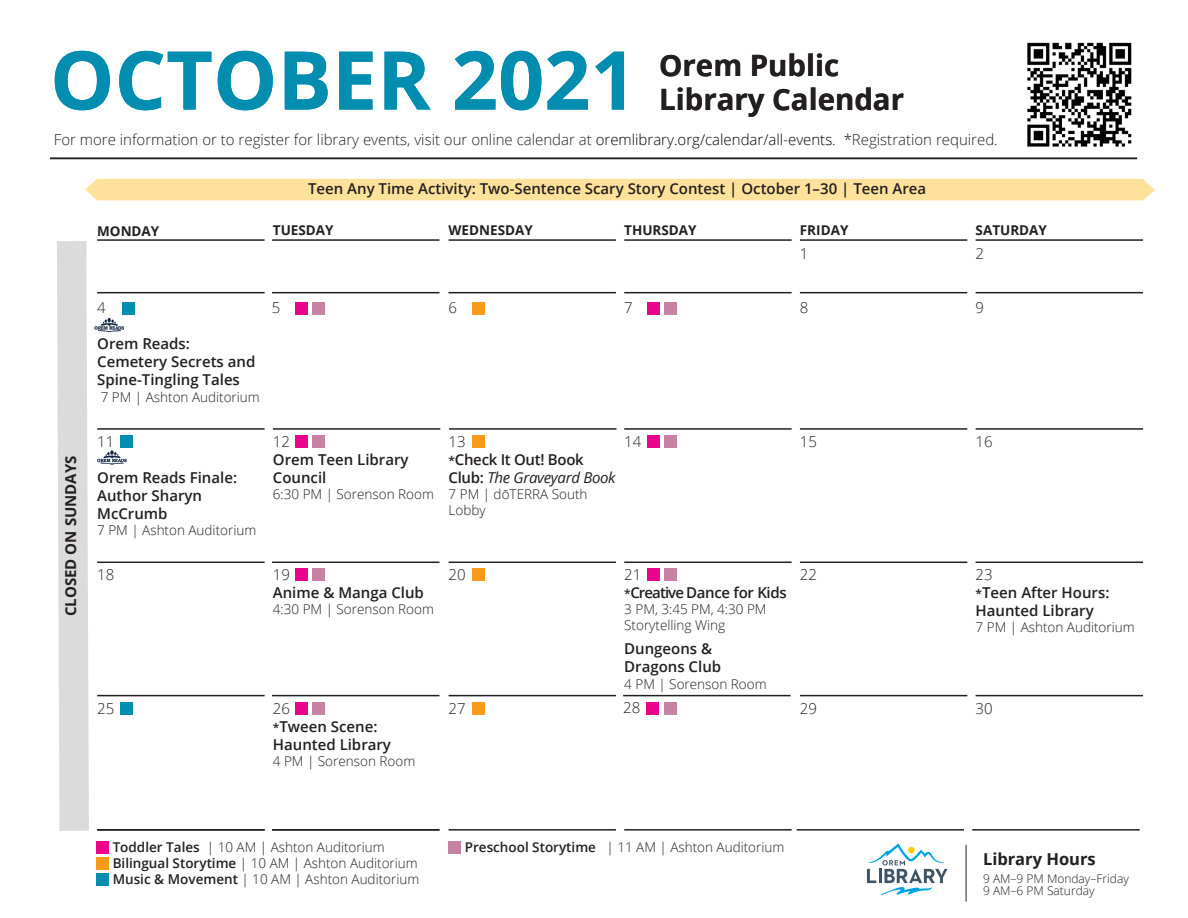
<style>
.page{position:relative;width:1188px;height:918px;background:#fff}
.page>*{position:absolute;margin:0;border:0;box-sizing:border-box;transform-origin:0 0}
.t1{font:700 81px "Open Sans";color:#008db0}
.t2{font:700 29.4px/33.8px "Open Sans";color:#231f20}
.Subhead{font:700 16.5px "Open Sans";color:#231f20}
.event{font:600 15px/18px "Open Sans";color:#231f20}
.t3{font:300 15px "Open Sans";color:#231f20}
.event-2{font:600 15px/18px "Open Sans";letter-spacing:-.02em;color:#231f20}
.t4{font:700 15px "Open Sans";color:#231f20}
.time_place{font:300 13.5px/16.2px "Open Sans";color:#231f20}
.t5{font:700 13.5px "Open Sans";color:#231f20}
.hours{font:300 12px "Open Sans";color:#231f20}
.s1{color:#000}
.s2{font-size:12px}
.s3{font-weight:400;font-style:italic}
.s4{font-weight:600}
</style>
<div class="page">
<div style="left:85px;top:179px;width:1070px;height:21px;background:#fee29c"></div>
<hr style="left:623px;top:695px;width:168px;height:1px;background:#231f20">
<hr style="left:797px;top:829px;width:167px;height:2px;background:#231f20">
<hr style="left:972px;top:829px;width:168px;height:2px;background:#231f20">
<svg style="left:95px;top:318px;width:29px;height:14px"></svg>
<svg style="left:97px;top:450px;width:30px;height:15px"></svg>
<div style="left:312px;top:703px;width:13px;height:12px;background:#c781a2"></div>
<div style="left:312px;top:569px;width:13px;height:12px;background:#c781a2"></div>
<div style="left:312px;top:435px;width:13px;height:13px;background:#c781a2"></div>
<div style="left:312px;top:302px;width:13px;height:12px;background:#c781a2"></div>
<div style="left:664px;top:435px;width:13px;height:13px;background:#c781a2"></div>
<div style="left:664px;top:302px;width:13px;height:12px;background:#c781a2"></div>
<div style="left:664px;top:569px;width:13px;height:12px;background:#c781a2"></div>
<div style="left:664px;top:703px;width:13px;height:12px;background:#c781a2"></div>
<hr style="left:97px;top:292px;width:168px;height:1px;background:#231f20">
<hr style="left:97px;top:239px;width:168px;height:2px;background:#231f20">
<hr style="left:272px;top:239px;width:167px;height:2px;background:#231f20">
<hr style="left:449px;top:239px;width:167px;height:2px;background:#231f20">
<hr style="left:624px;top:239px;width:168px;height:2px;background:#231f20">
<hr style="left:800px;top:239px;width:167px;height:2px;background:#231f20">
<hr style="left:976px;top:239px;width:167px;height:2px;background:#231f20">
<hr style="left:272px;top:292px;width:167px;height:1px;background:#231f20">
<hr style="left:449px;top:292px;width:167px;height:1px;background:#231f20">
<hr style="left:624px;top:292px;width:168px;height:1px;background:#231f20">
<hr style="left:800px;top:292px;width:167px;height:1px;background:#231f20">
<hr style="left:976px;top:292px;width:167px;height:1px;background:#231f20">
<hr style="left:97px;top:428px;width:168px;height:2px;background:#231f20">
<hr style="left:273px;top:428px;width:167px;height:2px;background:#231f20">
<hr style="left:449px;top:428px;width:167px;height:2px;background:#231f20">
<hr style="left:624px;top:428px;width:168px;height:2px;background:#231f20">
<hr style="left:800px;top:428px;width:167px;height:2px;background:#231f20">
<hr style="left:976px;top:428px;width:167px;height:2px;background:#231f20">
<hr style="left:97px;top:562px;width:168px;height:1px;background:#231f20">
<hr style="left:272px;top:562px;width:167px;height:1px;background:#231f20">
<hr style="left:449px;top:562px;width:167px;height:1px;background:#231f20">
<hr style="left:624px;top:562px;width:168px;height:1px;background:#231f20">
<hr style="left:800px;top:562px;width:167px;height:1px;background:#231f20">
<hr style="left:976px;top:562px;width:167px;height:1px;background:#231f20">
<hr style="left:97px;top:695px;width:168px;height:1px;background:#231f20">
<hr style="left:272px;top:695px;width:167px;height:1px;background:#231f20">
<hr style="left:449px;top:695px;width:167px;height:1px;background:#231f20">
<hr style="left:800px;top:695px;width:167px;height:1px;background:#231f20">
<hr style="left:976px;top:695px;width:167px;height:1px;background:#231f20">
<hr style="left:97px;top:829px;width:168px;height:2px;background:#231f20">
<hr style="left:272px;top:829px;width:167px;height:2px;background:#231f20">
<hr style="left:449px;top:829px;width:167px;height:2px;background:#231f20">
<hr style="left:624px;top:829px;width:168px;height:2px;background:#231f20">
<img style="left:1027px;top:42px;width:105px;height:105px">
<hr style="left:50px;top:158px;width:1087px;height:1px;background:#231f20">
<div style="left:472px;top:703px;width:13px;height:12px;background:#f89a1c"></div>
<div style="left:472px;top:569px;width:13px;height:12px;background:#f89a1c"></div>
<div style="left:472px;top:435px;width:13px;height:13px;background:#f89a1c"></div>
<div style="left:472px;top:302px;width:13px;height:12px;background:#f89a1c"></div>
<div style="left:295px;top:703px;width:12px;height:12px;background:#ed028c"></div>
<div style="left:295px;top:569px;width:12px;height:12px;background:#ed028c"></div>
<div style="left:295px;top:435px;width:12px;height:13px;background:#ed028c"></div>
<div style="left:295px;top:302px;width:12px;height:12px;background:#ed028c"></div>
<svg style="left:867px;top:843px;width:81px;height:52px"></svg>
<hr style="left:966px;top:845px;width:1px;height:57px;background:#231f20">
<div style="left:647px;top:435px;width:12px;height:13px;background:#ed028c"></div>
<div style="left:647px;top:302px;width:12px;height:12px;background:#ed028c"></div>
<div style="left:647px;top:569px;width:12px;height:12px;background:#ed028c"></div>
<div style="left:646px;top:703px;width:12px;height:12px;background:#ed028c"></div>
<div style="left:120px;top:435px;width:13px;height:13px;background:#008db0"></div>
<div style="left:122px;top:302px;width:13px;height:12px;background:#008db0"></div>
<div style="left:120px;top:703px;width:13px;height:12px;background:#008db0"></div>
<div style="left:96px;top:873px;width:13px;height:12px;background:#008db0"></div>
<div style="left:96px;top:857px;width:13px;height:13px;background:#f89a1c"></div>
<div style="left:96px;top:841px;width:13px;height:13px;background:#ed028c"></div>
<div style="left:449px;top:841px;width:12px;height:13px;background:#c781a2"></div>
<svg style="left:57px;top:241px;width:32px;height:590px;background:#dfdedf"></svg>
<p class="t1" style="left:50px;top:23px;width:588px">OCTOBER 2021</p>
<p class="t2" style="left:659px;top:47px;width:246px">Orem Public<br>Library Calendar</p>
<p class="t3" style="left:54px;top:130px;width:946px">For more information or to register for library events, visit our online calendar at <span class="s1">oremlibrary.org/calendar/all-events</span>. *Registration required.</p>
<p class="event" style="left:308px;top:180px;width:620px">Teen Any Time Activity: Two-Sentence Scary Story Contest | October 1–30 | Teen Area</p>
<p class="t5" style="left:97px;top:222px;width:64px">MONDAY</p>
<p class="t5" style="left:273px;top:220px;width:62px">TUESDAY</p>
<p class="t5" style="left:449px;top:220px;width:86px">WEDNESDAY</p>
<p class="t5" style="left:624px;top:220px;width:74px">THURSDAY</p>
<p class="t5" style="left:800px;top:220px;width:50px">FRIDAY</p>
<p class="t5" style="left:976px;top:220px;width:73px">SATURDAY</p>
<p class="t4" style="left:60px;top:616px;width:162px;rotate:-90deg">CLOSED ON SUNDAYS</p>
<p class="t3" style="left:800px;top:243px;width:10px">1</p>
<p class="t3" style="left:97px;top:298px;width:10px">4</p>
<p class="event" style="left:97px;top:335px;width:160px">Orem Reads:<br>Cemetery Secrets and<br>Spine-Tingling Tales</p>
<p class="time_place" style="left:101px;top:388px;width:161px">7 PM | Ashton Auditorium</p>
<p class="t3" style="left:97px;top:431px;width:19px">11</p>
<p class="event" style="left:97px;top:468px;width:141px">Orem Reads Finale:<br>Author Sharyn<br>McCrumb</p>
<p class="time_place" style="left:97px;top:522px;width:161px">7 PM | Ashton Auditorium</p>
<p class="t3" style="left:97px;top:564px;width:19px">18</p>
<p class="t3" style="left:272px;top:298px;width:10px">5</p>
<p class="t3" style="left:273px;top:431px;width:19px">12</p>
<p class="event" style="left:273px;top:450px;width:137px">Orem Teen Library<br>Council</p>
<p class="time_place" style="left:273px;top:486px;width:163px">6:30 PM | Sorenson Room</p>
<p class="t3" style="left:273px;top:564px;width:19px">19</p>
<p class="event" style="left:273px;top:583px;width:153px">Anime &amp; Manga Club</p>
<p class="time_place" style="left:273px;top:601px;width:163px">4:30 PM | Sorenson Room</p>
<p class="t3" style="left:97px;top:698px;width:19px">25</p>
<p class="t3" style="left:273px;top:698px;width:19px">26</p>
<p class="event" style="left:273px;top:717px;width:120px"><span class="s2">*</span>Tween Scene:<br>Haunted Library</p>
<p class="time_place" style="left:273px;top:753px;width:144px">4 PM | Sorenson Room</p>
<p class="t3" style="left:449px;top:298px;width:10px">6</p>
<p class="t3" style="left:624px;top:298px;width:10px">7</p>
<p class="t3" style="left:800px;top:298px;width:10px">8</p>
<p class="t3" style="left:449px;top:431px;width:19px">13</p>
<p class="event-2" style="left:449px;top:450px;width:169px"><span class="s2">*</span>Check It Out! Book<br>Club: <span class="s3">The Graveyard Book</span></p>
<p class="time_place" style="left:449px;top:486px;width:140px">7 PM | dōTERRA South<br>Lobby</p>
<p class="t3" style="left:624px;top:431px;width:19px">14</p>
<p class="t3" style="left:800px;top:431px;width:19px">15</p>
<p class="t3" style="left:449px;top:564px;width:19px">20</p>
<p class="t3" style="left:449px;top:698px;width:19px">27</p>
<p class="t3" style="left:624px;top:564px;width:19px">21</p>
<p class="event-2" style="left:624px;top:583px;width:164px"><span class="s2">*</span>Creative Dance for Kids</p>
<p class="time_place" style="left:624px;top:601px;width:144px">3 PM, 3:45 PM, 4:30 PM<br>Storytelling Wing</p>
<p class="event" style="left:624px;top:640px;width:98px">Dungeons &amp;<br>Dragons Club</p>
<p class="time_place" style="left:624px;top:675px;width:144px">4 PM | Sorenson Room</p>
<p class="t3" style="left:623px;top:698px;width:19px">28</p>
<p class="t3" style="left:800px;top:564px;width:19px">22</p>
<p class="t3" style="left:800px;top:698px;width:19px">29</p>
<p class="time_place" style="left:113px;top:838px;width:274px"><span class="s4">Toddler Tales</span> | 10 AM | Ashton Auditorium</p>
<p class="time_place" style="left:113px;top:854px;width:307px"><span class="s4">Bilingual Storytime</span> | 10 AM | Ashton Auditorium</p>
<p class="time_place" style="left:113px;top:871px;width:308px"><span class="s4">Music &amp; Movement</span> | 10 AM | Ashton Auditorium</p>
<p class="time_place" style="left:465px;top:838px;width:321px"><span class="s4">Preschool Storytime</span> | 11 AM | Ashton Auditorium</p>
<p class="t3" style="left:976px;top:243px;width:10px">2</p>
<p class="t3" style="left:976px;top:298px;width:10px">9</p>
<p class="t3" style="left:976px;top:431px;width:19px">16</p>
<p class="t3" style="left:976px;top:564px;width:19px">23</p>
<p class="event" style="left:976px;top:583px;width:135px"><span class="s2">*</span>Teen After Hours:<br>Haunted Library</p>
<p class="time_place" style="left:976px;top:619px;width:161px">7 PM | Ashton Auditorium</p>
<p class="t3" style="left:976px;top:698px;width:19px">30</p>
<p class="Subhead" style="left:983px;top:847px;width:114px">Library Hours</p>
<p class="hours" style="left:983px;top:870px;width:147px">9 AM–9 PM Monday–Friday</p>
<p class="hours" style="left:983px;top:882px;width:113px">9 AM–6 PM Saturday</p>
</div>
